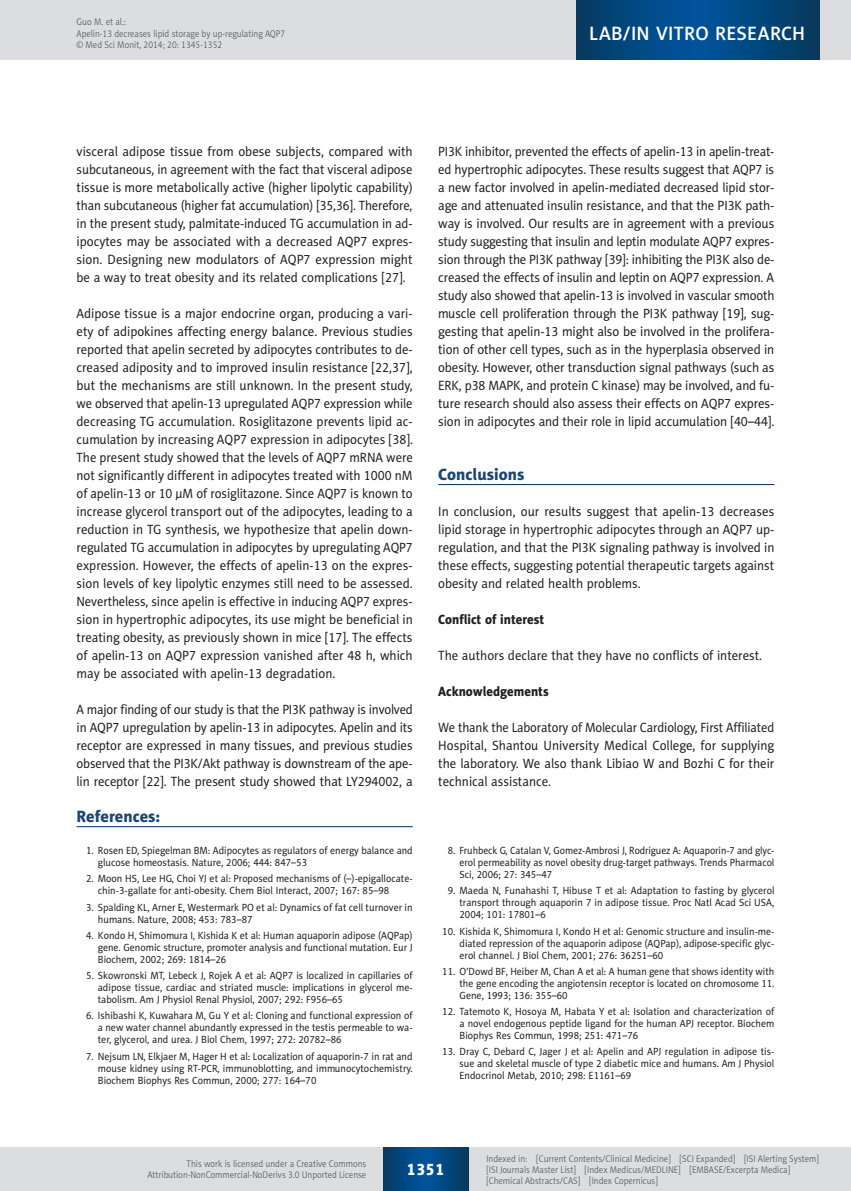
<style>
.page{position:relative;width:851px;height:1191px;background:#fff}
.page>*{position:absolute;margin:0;border:0;box-sizing:border-box;transform-origin:0 0}
.t1{font:19.5px "Naomi Sans EFN Medium";letter-spacing:.01em;color:#fff}
.MSM_Headline_1{font:16.5px "Naomi Sans EFN Heavy";color:#1a4574}
.MSM_Referencje_Tytul{font:16.5px "Naomi Sans EFN Heavy";color:#1a4574}
.t2{font:16.5px "Naomi Sans EFN Heavy";color:#fff}
.MSM_Body{font:13.5px/18px "Naomi Sans EFN";color:#231f20;text-align:justify;scale:.95 1}
.MSM_Body-2{font:13.5px/18px "Naomi Sans EFN";color:#231f20;text-align:justify;scale:.94 1}
.MSM_Body-3{font:13.5px/18px "Naomi Sans EFN";color:#231f20;text-align:justify;scale:.93 1}
.MSM_Headline_2{font:13.5px "Naomi Sans EFN Heavy";color:#231f20;scale:.95 1}
.MSM_Referencje_punkt{font:10.5px/12px "Naomi Sans EFN";color:#231f20;text-align:justify;scale:.95 1}
.MSM_Referencje_punkt-2{font:10.5px/12px "Naomi Sans EFN";color:#231f20;text-align:justify;scale:.93 1}
.MSM_Referencje_punkt-3{font:10.5px/12px "Naomi Sans EFN";color:#231f20;text-align:justify;scale:.94 1}
.t3{font:9.75px/11.2px "Naomi Sans EFN Light";color:#57585a;scale:.9 1}
</style>
<div class="page">
<hr style="left:438px;top:484px;width:336px;height:1px;background:#00295c">
<hr style="left:77px;top:826px;width:335px;height:1px;background:#00295c">
<div style="left:0;top:1148px;width:850px;height:43px;background:#dcdddf"></div>
<svg style="left:383px;top:1147px;width:85px;height:43px;background:#02477e"></svg>
<div style="left:0;top:0;width:850px;height:60px;background:#dcdddf"></div>
<svg style="left:576px;top:0;width:243px;height:60px;background:#02477e"></svg>
<p class="t3" style="left:77px;top:16px;width:233px">Guo M. et al.:<br>Apelin-13 decreases lipid storage by up-regulating AQP7 © Med Sci Monit, 2014; 20: 1345-1352</p>
<h1 class="t1" style="left:589px;top:22px;width:217px">LAB/IN VITRO RESEARCH</h1>
<p class="MSM_Body" style="left:77px;top:142px;width:355px">visceral adipose tissue from obese subjects, compared with subcutaneous, in agreement with the fact that visceral adipose tissue is more metabolically active (higher lipolytic capability) than subcutaneous (higher fat accumulation) [35,36]. Therefore, in the present study, palmitate-induced TG accumulation in ad&shy;ipocytes may be associated with a decreased AQP7 expres&shy;sion. Designing new modulators of AQP7 expression might be a way to treat obesity and its related complications [27].</p>
<p class="MSM_Body" style="left:77px;top:304px;width:355px">Adipose tissue is a major endocrine organ, producing a vari&shy;ety of adipokines affecting energy balance. Previous studies reported that apelin secreted by adipocytes contributes to de&shy;creased adiposity and to improved insulin resistance [22,37], but the mechanisms are still unknown. In the present study, we observed that apelin-13 upregulated AQP7 expression while decreasing TG accumulation. Rosiglitazone prevents lipid ac&shy;cumulation by increasing AQP7 expression in adipocytes [38].<br>The present study showed that the levels of AQP7 mRNA were not significantly different in adipocytes treated with 1000 nM of apelin-13 or 10 µM of rosiglitazone. Since AQP7 is known to increase glycerol transport out of the adipocytes, leading to a reduction in TG synthesis, we hypothesize that apelin down&shy;regulated TG accumulation in adipocytes by upregulating AQP7 expression. However, the effects of apelin-13 on the expres&shy;sion levels of key lipolytic enzymes still need to be assessed.<br>Nevertheless, since apelin is effective in inducing AQP7 expres&shy;sion in hypertrophic adipocytes, its use might be beneficial in treating obesity, as previously shown in mice [17]. The effects of apelin-13 on AQP7 expression vanished after 48 h, which may be associated with apelin-13 degradation.</p>
<p class="MSM_Body-3" style="left:77px;top:700px;width:363px">A major finding of our study is that the PI3K pathway is involved in AQP7 upregulation by apelin-13 in adipocytes. Apelin and its receptor are expressed in many tissues, and previous studies observed that the PI3K/Akt pathway is downstream of the ape&shy;lin receptor [22]. The present study showed that LY294002, a</p>
<p class="MSM_Referencje_Tytul" style="left:77px;top:806px;width:85px">References:</p>
<p class="MSM_Referencje_punkt" style="left:98px;top:844px;width:333px;text-indent:-12px">1. Rosen ED, Spiegelman BM: Adipocytes as regulators of energy balance and glucose homeostasis. Nature, 2006; 444: 847–53</p>
<p class="MSM_Referencje_punkt" style="left:98px;top:873px;width:333px;text-indent:-12px">2. Moon HS, Lee HG, Choi YJ et al: Proposed mechanisms of (–)-epigallocate&shy;chin-3-gallate for anti-obesity. Chem Biol Interact, 2007; 167: 85–98</p>
<p class="MSM_Referencje_punkt" style="left:98px;top:901px;width:333px;text-indent:-12px">3. Spalding KL, Arner E, Westermark PO et al: Dynamics of fat cell turnover in humans. Nature, 2008; 453: 783–87</p>
<p class="MSM_Referencje_punkt" style="left:98px;top:929px;width:333px;text-indent:-12px">4. Kondo H, Shimomura I, Kishida K et al: Human aquaporin adipose (AQPap) gene. Genomic structure, promoter analysis and functional mutation. Eur J Biochem, 2002; 269: 1814–26</p>
<p class="MSM_Referencje_punkt" style="left:98px;top:969px;width:333px;text-indent:-12px">5. Skowronski MT, Lebeck J, Rojek A et al: AQP7 is localized in capillaries of adipose tissue, cardiac and striated muscle: implications in glycerol me&shy;tabolism. Am J Physiol Renal Physiol, 2007; 292: F956–65</p>
<p class="MSM_Referencje_punkt" style="left:98px;top:1010px;width:333px;text-indent:-12px">6. Ishibashi K, Kuwahara M, Gu Y et al: Cloning and functional expression of a new water channel abundantly expressed in the testis permeable to wa&shy;ter, glycerol, and urea. J Biol Chem, 1997; 272: 20782–86</p>
<p class="MSM_Referencje_punkt" style="left:98px;top:1050px;width:333px;text-indent:-12px">7. Nejsum LN, Elkjaer M, Hager H et al: Localization of aquaporin-7 in rat and mouse kidney using RT-PCR, immunoblotting, and immunocytochemistry.<br>Biochem Biophys Res Commun, 2000; 277: 164–70</p>
<p class="MSM_Body-2" style="left:438px;top:142px;width:359px">PI3K inhibitor, prevented the effects of apelin-13 in apelin-treat&shy;ed hypertrophic adipocytes. These results suggest that AQP7 is a new factor involved in apelin-mediated decreased lipid stor&shy;age and attenuated insulin resistance, and that the PI3K path&shy;way is involved. Our results are in agreement with a previous study suggesting that insulin and leptin modulate AQP7 expres&shy;sion through the PI3K pathway [39]: inhibiting the PI3K also de&shy;creased the effects of insulin and leptin on AQP7 expression. A study also showed that apelin-13 is involved in vascular smooth muscle cell proliferation through the PI3K pathway [19], sug&shy;gesting that apelin-13 might also be involved in the prolifera&shy;tion of other cell types, such as in the hyperplasia observed in obesity. However, other transduction signal pathways (such as ERK, p38 MAPK, and protein C kinase) may be involved, and fu&shy;ture research should also assess their effects on AQP7 expres&shy;sion in adipocytes and their role in lipid accumulation [40–44].</p>
<p class="MSM_Headline_1" style="left:438px;top:464px;width:88px">Conclusions</p>
<p class="MSM_Body" style="left:438px;top:502px;width:355px">In conclusion, our results suggest that apelin-13 decreases lipid storage in hypertrophic adipocytes through an AQP7 up&shy;regulation, and that the PI3K signaling pathway is involved in these effects, suggesting potential therapeutic targets against obesity and related health problems.</p>
<p class="MSM_Headline_2" style="left:438px;top:611px;width:113px">Conflict of interest</p>
<p class="MSM_Body" style="left:438px;top:646px;width:342px">The authors declare that they have no conflicts of interest.</p>
<p class="MSM_Headline_2" style="left:438px;top:683px;width:118px">Acknowledgements</p>
<p class="MSM_Body-3" style="left:438px;top:718px;width:363px">We thank the Laboratory of Molecular Cardiology, First Affiliated Hospital, Shantou University Medical College, for supplying the laboratory. We also thank Libiao W and Bozhi C for their technical assistance.</p>
<p class="MSM_Referencje_punkt-2" style="left:459px;top:844px;width:340px;text-indent:-12px">8. Fruhbeck G, Catalan V, Gomez-Ambrosi J, Rodriguez A: Aquaporin-7 and glyc&shy;erol permeability as novel obesity drug-target pathways. Trends Pharmacol Sci, 2006; 27: 345–47</p>
<p class="MSM_Referencje_punkt" style="left:459px;top:885px;width:333px;text-indent:-12px">9. Maeda N, Funahashi T, Hibuse T et al: Adaptation to fasting by glycerol transport through aquaporin 7 in adipose tissue. Proc Natl Acad Sci USA, 2004; 101: 17801–6</p>
<p class="MSM_Referencje_punkt" style="left:459px;top:925px;width:333px;text-indent:-17px">10. Kishida K, Shimomura I, Kondo H et al: Genomic structure and insulin-me&shy;diated repression of the aquaporin adipose (AQPap), adipose-specific glyc&shy;erol channel. J Biol Chem, 2001; 276: 36251–60</p>
<p class="MSM_Referencje_punkt-3" style="left:459px;top:965px;width:336px;text-indent:-17px">11. O’Dowd BF, Heiber M, Chan A et al: A human gene that shows identity with the gene encoding the angiotensin receptor is located on chromosome 11.<br>Gene, 1993; 136: 355–60</p>
<p class="MSM_Referencje_punkt" style="left:459px;top:1005px;width:333px;text-indent:-17px">12. Tatemoto K, Hosoya M, Habata Y et al: Isolation and characterization of a novel endogenous peptide ligand for the human APJ receptor. Biochem Biophys Res Commun, 1998; 251: 471–76</p>
<p class="MSM_Referencje_punkt" style="left:459px;top:1046px;width:333px;text-indent:-17px">13. Dray C, Debard C, Jager J et al: Apelin and APJ regulation in adipose tis&shy;sue and skeletal muscle of type 2 diabetic mice and humans. Am J Physiol Endocrinol Metab, 2010; 298: E1161–69</p>
<p class="t3" style="left:147px;top:1158px;width:245px;text-align:right">This work is licensed under a Creative Commons<br>Attribution-NonCommercial-NoDerivs 3.0 Unported License</p>
<p class="t2" style="left:406px;top:1159px;width:40px">1351</p>
<p class="t3" style="left:486px;top:1152px;width:371px">Indexed in: [Current Contents/Clinical Medicine] [SCI Expanded] [ISI Alerting System] [ISI Journals Master List] [Index Medicus/MEDLINE] [EMBASE/Excerpta Medica] [Chemical Abstracts/CAS] [Index Copernicus]</p>
</div>
